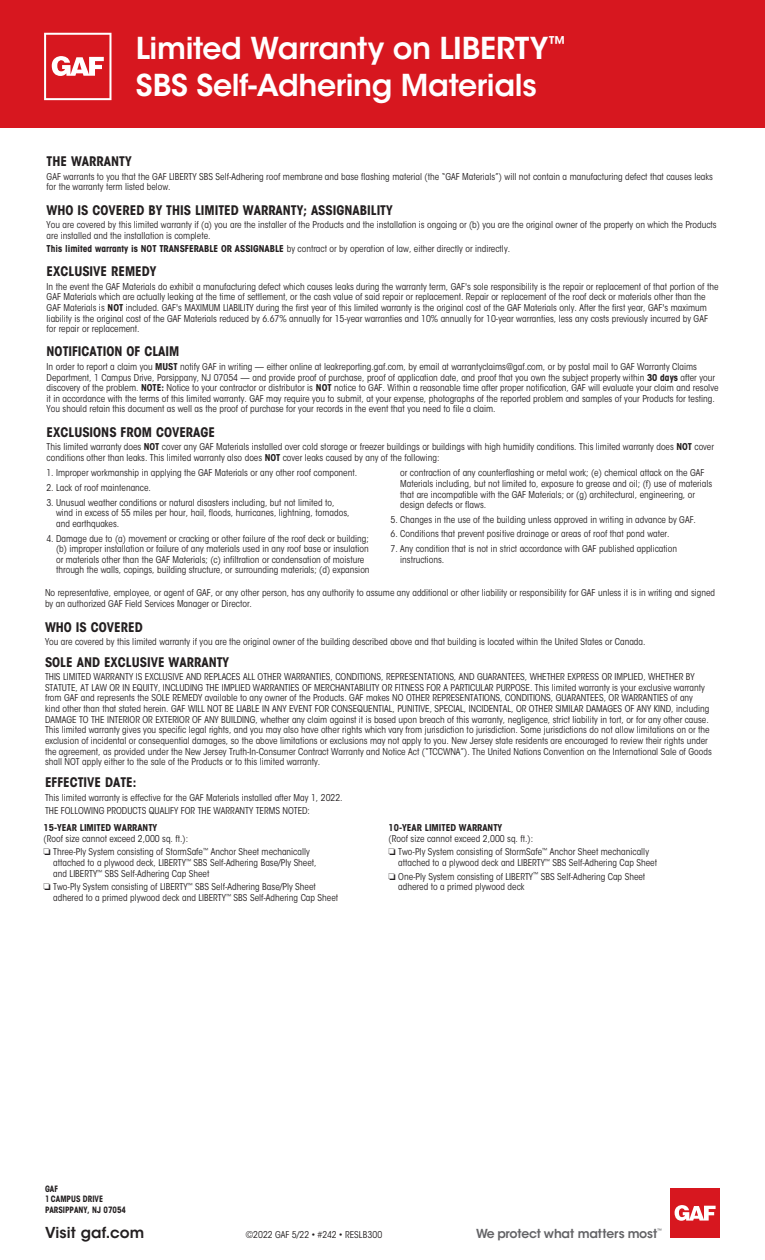
<style>
.page{position:relative;width:765px;height:1260px;background:#fff}
.page>*{position:absolute;margin:0;border:0;box-sizing:border-box;transform-origin:0 0}
.BACK__Headline_White{font:600 30px "ITC Avant Garde Std";letter-spacing:-.01em;color:#fff}
.t1{font:600 15px "ITC Avant Garde Std";letter-spacing:.005em;color:#231f20}
.t2{font:700 condensed 13.12px "ITC Avant Garde Std";color:#231f20}
.t3{font:600 12.38px "ITC Avant Garde Std";letter-spacing:-.02em;color:#636366}
.BACK_Body_Copy_8_5pt{font:condensed 9.38px/10.6px "ITC Avant Garde Std";color:#231f20}
.t4{font:700 condensed 8.62px/10.4px "ITC Avant Garde Std";color:#231f20;scale:.93 1}
.t5{font:500 4.75px "ITC Avant Garde Std";color:#636366}
.s1{font-weight:700}
</style>
<div class="page">
<div style="left:0;top:0;width:765px;height:128px;background:#d7171f"></div>
<svg style="left:44px;top:33px;width:67px;height:67px"></svg>
<div style="left:670px;top:1188px;width:50px;height:50px;background:#d7171f"></div>
<svg style="left:675px;top:1205px;width:41px;height:16px"></svg>
<p class="BACK__Headline_White" style="left:136px;top:29px;width:432px">Limited Warranty on LIBERTY<sup>™</sup></p>
<p class="BACK__Headline_White" style="left:136px;top:66px;width:402px">SBS Self-Adhering Materials</p>
<p class="t2" style="left:47px;top:153px;width:86px">THE WARRANTY</p>
<p class="BACK_Body_Copy_8_5pt" style="left:47px;top:171px;width:668px">GAF warrants to you that the GAF LIBERTY SBS Self-Adhering roof membrane and base flashing material (the “GAF Materials”) will not contain a manufacturing defect that causes leaks for the warranty term listed below.</p>
<p class="t2" style="left:47px;top:201px;width:348px">WHO IS COVERED BY THIS LIMITED WARRANTY; ASSIGNABILITY</p>
<p class="BACK_Body_Copy_8_5pt" style="left:47px;top:219px;width:672px">You are covered by this limited warranty if (a) you are the installer of the Products and the installation is ongoing or (b) you are the original owner of the property on which the Products are installed and the installation is complete.</p>
<p class="BACK_Body_Copy_8_5pt" style="left:47px;top:244px;width:465px"><span class="s1">This limited warranty is NOT TRANSFERABLE OR ASSIGNABLE</span> by contract or by operation of law, either directly or indirectly.</p>
<p class="t2" style="left:47px;top:263px;width:111px">EXCLUSIVE REMEDY</p>
<p class="BACK_Body_Copy_8_5pt" style="left:47px;top:281px;width:673px">In the event the GAF Materials do exhibit a manufacturing defect which causes leaks during the warranty term, GAF's sole responsibility is the repair or replacement of that portion of the GAF Materials which are actually leaking at the time of settlement, or the cash value of said repair or replacement. Repair or replacement of the roof deck or materials other than the GAF Materials is <span class="s1">NOT</span> included. GAF's MAXIMUM LIABILITY during the first year of this limited warranty is the original cost of the GAF Materials only. After the first year, GAF's maximum liability is the original cost of the GAF Materials reduced by 6.67% annually for 15-year warranties and 10% annually for 10-year warranties, less any costs previously incurred by GAF for repair or replacement.</p>
<p class="t2" style="left:47px;top:343px;width:134px">NOTIFICATION OF CLAIM</p>
<p class="BACK_Body_Copy_8_5pt" style="left:47px;top:361px;width:673px">In order to report a claim you <span class="s1">MUST</span> notify GAF in writing — either online at leakreporting.gaf.com, by email at warrantyclaims@gaf.com, or by postal mail to GAF Warranty Claims Department, 1 Campus Drive, Parsippany, NJ 07054 — and provide proof of purchase, proof of application date, and proof that you own the subject property within <span class="s1">30 days</span> after your discovery of the problem. <span class="s1">NOTE:</span> Notice to your contractor or distributor is <span class="s1">NOT</span> notice to GAF. Within a reasonable time after proper notification, GAF will evaluate your claim and resolve it in accordance with the terms of this limited warranty. GAF may require you to submit, at your expense, photographs of the reported problem and samples of your Products for testing.<br>You should retain this document as well as the proof of purchase for your records in the event that you need to file a claim.</p>
<p class="t2" style="left:47px;top:423px;width:170px">EXCLUSIONS FROM COVERAGE</p>
<p class="BACK_Body_Copy_8_5pt" style="left:47px;top:441px;width:669px">This limited warranty does <span class="s1">NOT</span> cover any GAF Materials installed over cold storage or freezer buildings or buildings with high humidity conditions. This limited warranty does <span class="s1">NOT</span> cover conditions other than leaks. This limited warranty also does <span class="s1">NOT</span> cover leaks caused by any of the following:</p>
<p class="BACK_Body_Copy_8_5pt" style="left:46px;top:468px;width:312px">1. Improper workmanship in applying the GAF Materials or any other roof component.</p>
<p class="BACK_Body_Copy_8_5pt" style="left:46px;top:482px;width:106px">2. Lack of roof maintenance.</p>
<p class="BACK_Body_Copy_8_5pt" style="left:56px;top:497px;width:295px;text-indent:-10px">3. Unusual weather conditions or natural disasters including, but not limited to, wind in excess of 55 miles per hour, hail, floods, hurricanes, lightning, tornados, and earthquakes.</p>
<p class="BACK_Body_Copy_8_5pt" style="left:56px;top:533px;width:315px;text-indent:-10px">4. Damage due to (a) movement or cracking or other failure of the roof deck or building; (b) improper installation or failure of any materials used in any roof base or insulation or materials other than the GAF Materials; (c) infiltration or condensation of moisture through the walls, copings, building structure, or surrounding materials; (d) expansion</p>
<p class="BACK_Body_Copy_8_5pt" style="left:400px;top:468px;width:313px">or contraction of any counterflashing or metal work; (e) chemical attack on the GAF Materials including, but not limited to, exposure to grease and oil; (f) use of materials that are incompatible with the GAF Materials; or (g) architectural, engineering, or design defects or flaws.</p>
<p class="BACK_Body_Copy_8_5pt" style="left:391px;top:514px;width:307px">5. Changes in the use of the building unless approved in writing in advance by GAF.</p>
<p class="BACK_Body_Copy_8_5pt" style="left:391px;top:529px;width:281px">6. Conditions that prevent positive drainage or areas of roof that pond water.</p>
<p class="BACK_Body_Copy_8_5pt" style="left:400px;top:544px;width:278px;text-indent:-10px">7. Any condition that is not in strict accordance with GAF published application instructions.</p>
<p class="BACK_Body_Copy_8_5pt" style="left:45px;top:587px;width:672px">No representative, employee, or agent of GAF, or any other person, has any authority to assume any additional or other liability or responsibility for GAF unless it is in writing and signed by an authorized GAF Field Services Manager or Director.</p>
<p class="t2" style="left:45px;top:619px;width:99px">WHO IS COVERED</p>
<p class="BACK_Body_Copy_8_5pt" style="left:45px;top:637px;width:602px">You are covered by this limited warranty if you are the original owner of the building described above and that building is located within the United States or Canada.</p>
<p class="t2" style="left:45px;top:654px;width:186px">SOLE AND EXCLUSIVE WARRANTY</p>
<p class="BACK_Body_Copy_8_5pt" style="left:45px;top:671px;width:668px">THIS LIMITED WARRANTY IS EXCLUSIVE AND REPLACES ALL OTHER WARRANTIES, CONDITIONS, REPRESENTATIONS, AND GUARANTEES, WHETHER EXPRESS OR IMPLIED, WHETHER BY STATUTE, AT LAW OR IN EQUITY, INCLUDING THE IMPLIED WARRANTIES OF MERCHANTABILITY OR FITNESS FOR A PARTICULAR PURPOSE. This limited warranty is your exclusive warranty from GAF and represents the SOLE REMEDY available to any owner of the Products. GAF makes NO OTHER REPRESENTATIONS, CONDITIONS, GUARANTEES, OR WARRANTIES of any<br>kind other than that stated herein. GAF WILL NOT BE LIABLE IN ANY EVENT FOR CONSEQUENTIAL, PUNITIVE, SPECIAL, INCIDENTAL, OR OTHER SIMILAR DAMAGES OF ANY KIND, including DAMAGE TO THE INTERIOR OR EXTERIOR OF ANY BUILDING, whether any claim against it is based upon breach of this warranty, negligence, strict liability in tort, or for any other cause.<br>This limited warranty gives you specific legal rights, and you may also have other rights which vary from jurisdiction to jurisdiction. Some jurisdictions do not allow limitations on or the exclusion of incidental or consequential damages, so the above limitations or exclusions may not apply to you. New Jersey state residents are encouraged to review their rights under the agreement, as provided under the New Jersey Truth-In-Consumer Contract Warranty and Notice Act (“TCCWNA”). The United Nations Convention on the International Sale of Goods shall NOT apply either to the sale of the Products or to this limited warranty.</p>
<p class="t2" style="left:45px;top:774px;width:93px">EFFECTIVE DATE:</p>
<p class="BACK_Body_Copy_8_5pt" style="left:45px;top:792px;width:299px">This limited warranty is effective for the GAF Materials installed after May 1, 2022.</p>
<p class="BACK_Body_Copy_8_5pt" style="left:45px;top:805px;width:267px">THE FOLLOWING PRODUCTS QUALIFY FOR THE WARRANTY TERMS NOTED:</p>
<p class="BACK_Body_Copy_8_5pt" style="left:44px;top:823px;width:146px"><span class="s1">15-YEAR LIMITED WARRANTY<br></span>(Roof size cannot exceed 2,000 sq. ft.):</p>
<p class="BACK_Body_Copy_8_5pt" style="left:53px;top:847px;width:265px;text-indent:-10px">□ Three-Ply System consisting of StormSafe<sup>™</sup> Anchor Sheet mechanically attached to a plywood deck, LIBERTY<sup>™</sup> SBS Self-Adhering Base/Ply Sheet, and LIBERTY<sup>™</sup> SBS Self-Adhering Cap Sheet</p>
<p class="BACK_Body_Copy_8_5pt" style="left:53px;top:882px;width:286px;text-indent:-10px">□ Two-Ply System consisting of LIBERTY<sup>™</sup> SBS Self-Adhering Base/Ply Sheet adhered to a primed plywood deck and LIBERTY<sup>™</sup> SBS Self-Adhering Cap Sheet</p>
<p class="BACK_Body_Copy_8_5pt" style="left:389px;top:823px;width:146px"><span class="s1">10-YEAR LIMITED WARRANTY<br></span>(Roof size cannot exceed 2,000 sq. ft.):</p>
<p class="BACK_Body_Copy_8_5pt" style="left:398px;top:847px;width:260px;text-indent:-10px">□ Two-Ply System consisting of StormSafe<sup>™</sup> Anchor Sheet mechanically attached to a plywood deck and LIBERTY<sup>™</sup> SBS Self-Adhering Cap Sheet</p>
<p class="BACK_Body_Copy_8_5pt" style="left:398px;top:871px;width:249px;text-indent:-10px">□ One-Ply System consisting of LIBERTY<sup>™</sup> SBS Self-Adhering Cap Sheet adhered to a primed plywood deck</p>
<p class="t4" style="left:45px;top:1183px;width:89px">GAF<br>1 CAMPUS DRIVE<br>PARSIPPANY, NJ 07054</p>
<h2 class="t1" style="left:45px;top:1223px;width:101px">Visit gaf.com</h2>
<h3 class="t3" style="left:476px;top:1226px;width:183px">We protect what matters most</h3>
<p class="t5" style="left:658px;top:1228px;width:6px">™</p>
<p class="BACK_Body_Copy_8_5pt" style="left:246px;top:1230px;width:138px">©2022 GAF 5/22 • #242 • RESLB300</p>
</div>
